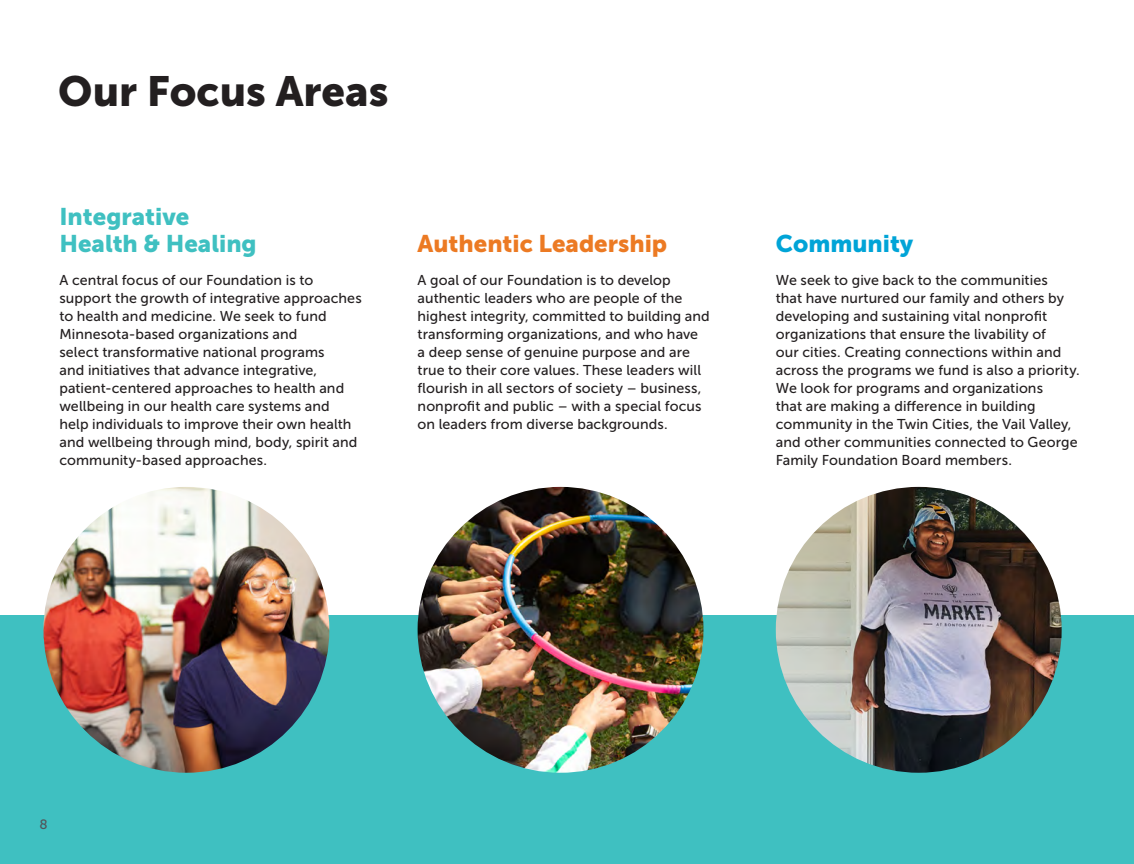
<style>
.page{position:relative;width:1134px;height:864px;background:#fff}
.page>*{position:absolute;margin:0;border:0;box-sizing:border-box;transform-origin:0 0}
.Main_headings{font:42px "Museo Sans 900";color:#231f20}
.heading_2{font:24px/27px "Museo Sans 900";color:#3fc0c1}
.heading_2-2{font:24px "Museo Sans 900";color:#ec7a23}
.heading_2-3{font:24px "Museo Sans 900";color:#00a4d7}
.Body_copy{font:14.25px/18px "Museo Sans 500";letter-spacing:.005em;color:#231f20}
.t1{font:13.5px "Museo Sans 500";color:#52555a}
</style>
<div class="page">
<div style="left:0;top:616px;width:1134px;height:248px;background:#3fc0c1"></div>
<img style="left:44px;top:487px;width:285px;height:286px;border-radius:143px">
<img style="left:418px;top:487px;width:285px;height:286px;border-radius:143px">
<img style="left:776px;top:487px;width:286px;height:286px;border-radius:143px">
<p class="Main_headings" style="left:58px;top:68px;width:332px">Our Focus Areas</p>
<p class="heading_2" style="left:59px;top:203px;width:199px">Integrative<br>Health &amp; Healing</p>
<p class="heading_2-2" style="left:418px;top:230px;width:251px">Authentic Leadership</p>
<p class="heading_2-3" style="left:776px;top:230px;width:139px">Community</p>
<p class="Body_copy" style="left:59px;top:271px;width:304px">A central focus of our Foundation is to support the growth of integrative approaches to health and medicine. We seek to fund Minnesota-based organizations and<br>select transformative national programs<br>and initiatives that advance integrative, patient-centered approaches to health and wellbeing in our health care systems and help individuals to improve their own health and wellbeing through mind, body, spirit and community-based approaches.</p>
<p class="Body_copy" style="left:418px;top:271px;width:294px">A goal of our Foundation is to develop authentic leaders who are people of the highest integrity, committed to building and transforming organizations, and who have<br>a deep sense of genuine purpose and are true to their core values. These leaders will flourish in all sectors of society – business, nonprofit and public – with a special focus on leaders from diverse backgrounds.</p>
<p class="Body_copy" style="left:776px;top:271px;width:305px">We seek to give back to the communities<br>that have nurtured our family and others by developing and sustaining vital nonprofit organizations that ensure the livability of<br>our cities. Creating connections within and across the programs we fund is also a priority.<br>We look for programs and organizations<br>that are making a difference in building community in the Twin Cities, the Vail Valley, and other communities connected to George Family Foundation Board members.</p>
<p class="t1" style="left:39px;top:817px;width:10px">8</p>
</div>
